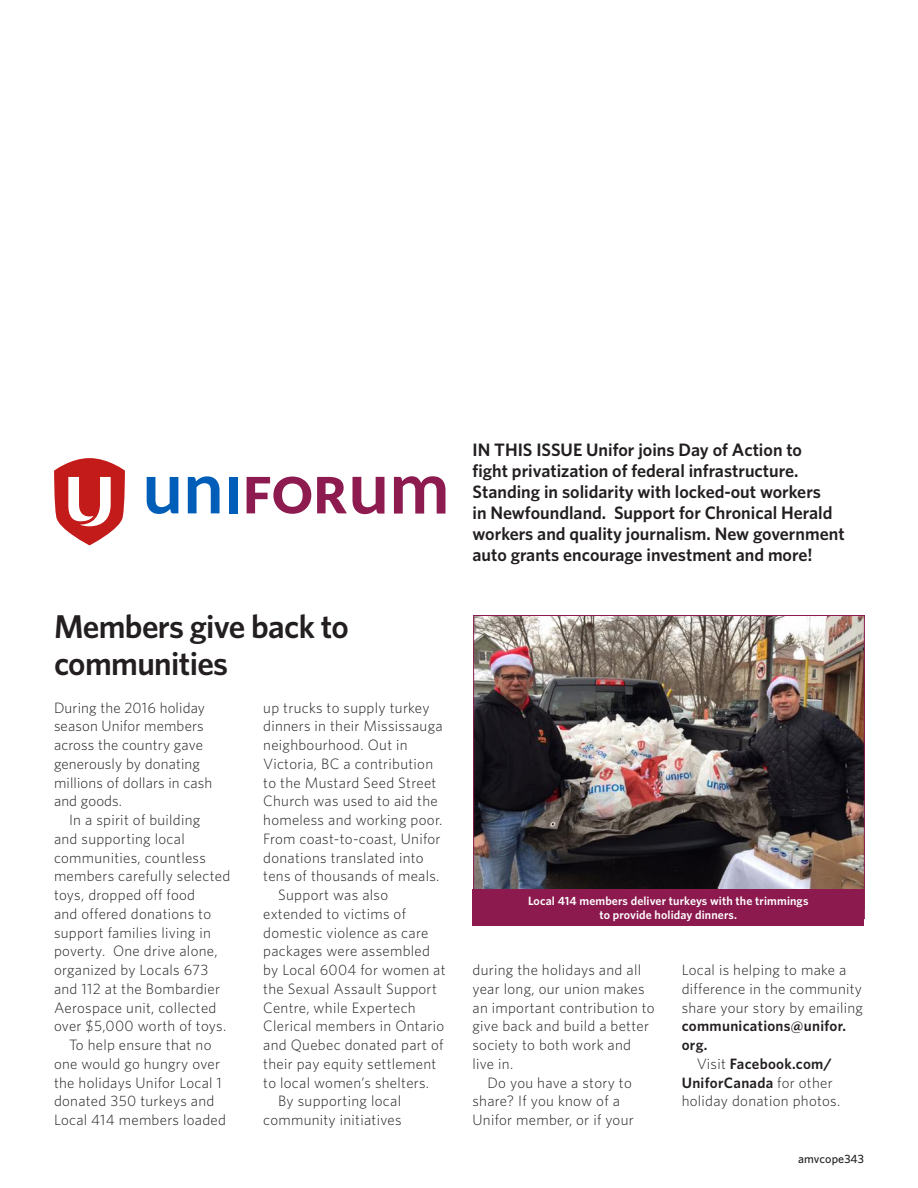
<style>
.page{position:relative;width:918px;height:1188px;background:#fff}
.page>*{position:absolute;margin:0;border:0;box-sizing:border-box;transform-origin:0 0}
.Feature_HED{font:600 33px/37.5px "Whitney";letter-spacing:-.02em;color:#231f20}
.DO_NOT_EDIT_Headline{font:600 18px/21px "Whitney";color:#231f20}
.Body_Copy_Indent{font:300 15px/18.8px "Whitney";letter-spacing:.02em;color:#231f20}
.Body_Copy_No_Indent{font:300 15px/18.8px "Whitney";letter-spacing:.01em;color:#231f20}
.Cutline{font:600 12px/13.5px "Whitney";letter-spacing:.01em;color:#fff;text-align:center}
.Union_Bug{font:500 12px "Whitney";letter-spacing:.01em;color:#231f20}
.s1{font-weight:600}
</style>
<div class="page">
<svg style="left:54px;top:458px;width:71px;height:87px"></svg>
<svg style="left:147px;top:477px;width:31px;height:37px"></svg>
<svg style="left:188px;top:476px;width:32px;height:37px"></svg>
<svg style="left:247px;top:477px;width:64px;height:37px"></svg>
<svg style="left:317px;top:477px;width:30px;height:36px"></svg>
<div style="left:229px;top:477px;width:8px;height:36px;background:#005eb8"></div>
<svg style="left:353px;top:477px;width:31px;height:37px"></svg>
<svg style="left:394px;top:476px;width:51px;height:38px"></svg>
<img style="left:475px;top:617px;width:388px;height:272px">
<div style="left:472px;top:889px;width:392px;height:36px;background:#8c1a4f"></div>
<p class="Feature_HED" style="left:54px;top:607px;width:296px">Members give back to communities</p>
<p class="Body_Copy_No_Indent" style="left:54px;top:697px;width:160px">During the 2016 holiday season Unifor members across the country gave generously by donating millions of dollars in cash and goods.</p>
<p class="Body_Copy_Indent" style="left:54px;top:810px;width:178px;text-indent:15px">In a spirit of building<br>and supporting local communities, countless members carefully selected toys, dropped off food<br>and offered donations to support families living in poverty. One drive alone, organized by Locals 673 and 112 at the Bombardier<br>Aerospace unit, collected over $5,000 worth of toys.</p>
<p class="Body_Copy_Indent" style="left:54px;top:1035px;width:173px;text-indent:15px">To help ensure that no one would go hungry over the holidays Unifor Local 1 donated 350 turkeys and<br>Local 414 members loaded</p>
<p class="Body_Copy_Indent" style="left:263px;top:697px;width:181px">up trucks to supply turkey dinners in their Mississauga neighbourhood. Out in<br>Victoria, BC a contribution to the Mustard Seed Street<br>Church was used to aid the homeless and working poor.<br>From coast-to-coast, Unifor donations translated into tens of thousands of meals.</p>
<p class="Body_Copy_Indent" style="left:263px;top:885px;width:184px;text-indent:15px">Support was also extended to victims of domestic violence as care packages were assembled by Local 6004 for women at the Sexual Assault Support<br>Centre, while Expertech<br>Clerical members in Ontario and Quebec donated part of their pay equity settlement to local women’s shelters.</p>
<p class="Body_Copy_Indent" style="left:263px;top:1091px;width:140px;text-align:right">By supporting local community initiatives</p>
<p class="DO_NOT_EDIT_Headline" style="left:472px;top:439px;width:374px">IN THIS ISSUE Unifor joins Day of Action to<br>fight privatization of federal infrastructure.<br>Standing in solidarity with locked-out workers<br>in Newfoundland. Support for Chronical Herald workers and quality journalism. New government auto grants encourage investment and more!</p>
<p class="Cutline" style="left:528px;top:894px;width:282px">Local 414 members deliver turkeys with the trimmings to provide holiday dinners.</p>
<p class="Body_Copy_Indent" style="left:472px;top:960px;width:184px">during the holidays and all year long, our union makes an important contribution to give back and build a better society to both work and live in.</p>
<p class="Body_Copy_Indent" style="left:472px;top:1072px;width:163px;text-indent:15px">Do you have a story to share? If you know of a<br>Unifor member, or if your</p>
<p class="Body_Copy_Indent" style="left:682px;top:960px;width:183px">Local is helping to make a difference in the community share your story by emailing <span class="s1">communications@unifor. org.</span></p>
<p class="Body_Copy_Indent" style="left:682px;top:1054px;width:160px;text-align:center">Visit <span class="s1">Facebook.com/<br>UniforCanada</span> for other holiday donation photos.</p>
<p class="Union_Bug" style="left:798px;top:1150px;width:67px">amvcope343</p>
</div>
